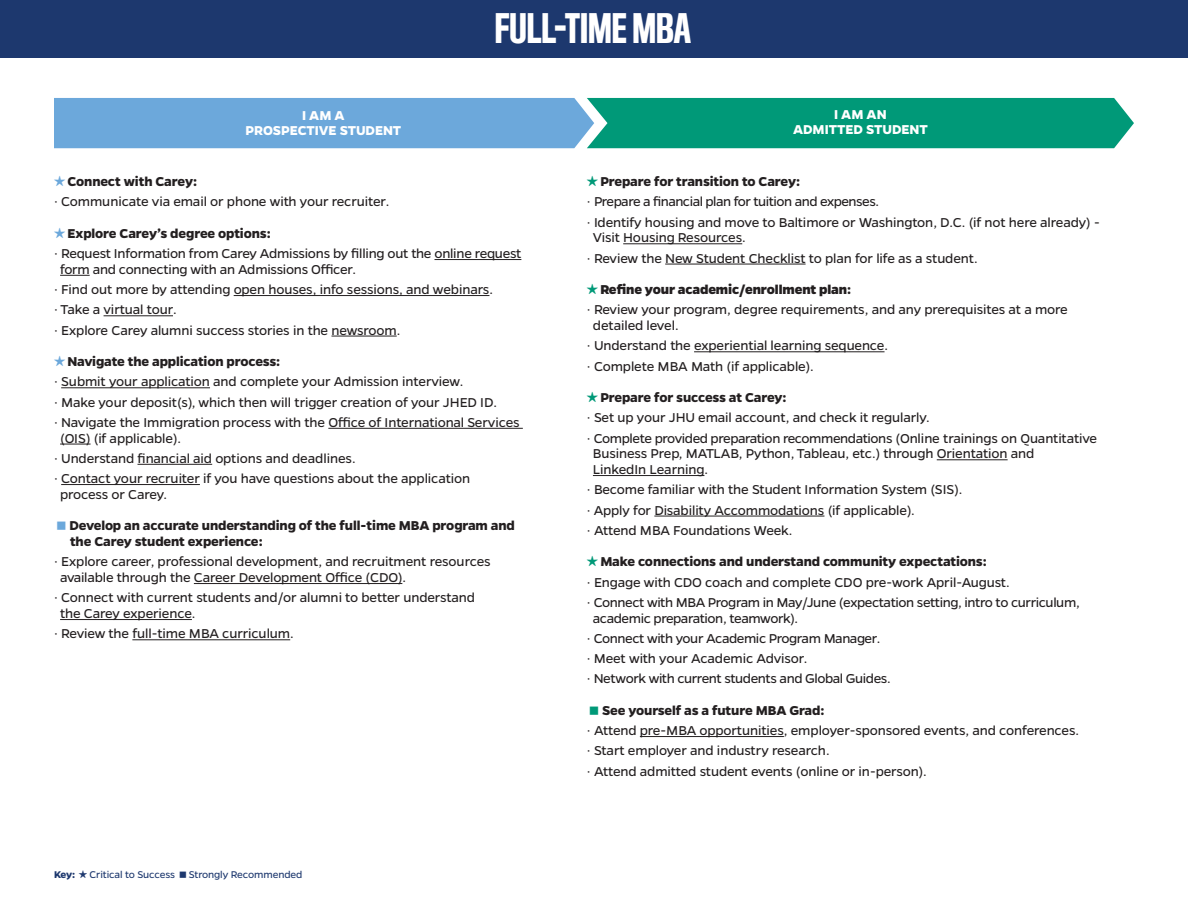
<style>
.page{position:relative;width:1188px;height:918px;background:#fff}
.page>*{position:absolute;margin:0;border:0;box-sizing:border-box;transform-origin:0 0}
.t1{font:500 37.5px "Titling Gothic FB Comp";color:#fff}
.t2{font:14.55px/20.2px "Gentona";letter-spacing:-.01em;color:#231f20}
.t3{font:14.55px/20.2px "Gentona";letter-spacing:-.03em;color:#231f20}
.t4{font:700 14.55px/15.8px "Gentona";letter-spacing:-.01em;color:#231f20}
.t5{font:700 14.55px/14.5px "Gentona";letter-spacing:-.005em;color:#fff;text-align:center}
.t6{font:11.1px "Gentona";letter-spacing:-.01em;color:#1d386e}
.s1{font-family:"Arnhem Pro";font-weight:700;font-size:20.55px;color:#6ca8db}
.s2{font-weight:700}
.s3{font-family:"Arnhem Pro";font-weight:700;font-size:15.6px}
.s4{font-family:"Arnhem Pro";font-weight:700;font-size:20.55px;color:#009978}
.s5{font-weight:800}
</style>
<div class="page">
<div style="left:0;top:0;width:1188px;height:58px;background:#1d386e"></div>
<hr style="left:435px;top:259px;width:86px;height:1px;background:#231f20">
<hr style="left:60px;top:275px;width:30px;height:1px;background:#231f20">
<hr style="left:234px;top:295px;width:255px;height:1px;background:#231f20">
<hr style="left:104px;top:315px;width:69px;height:1px;background:#231f20">
<hr style="left:331px;top:336px;width:66px;height:1px;background:#231f20">
<hr style="left:61px;top:387px;width:149px;height:1px;background:#231f20">
<hr style="left:328px;top:428px;width:195px;height:1px;background:#231f20">
<hr style="left:60px;top:444px;width:31px;height:1px;background:#231f20">
<hr style="left:138px;top:464px;width:74px;height:1px;background:#231f20">
<hr style="left:61px;top:484px;width:139px;height:1px;background:#231f20">
<hr style="left:194px;top:583px;width:208px;height:1px;background:#231f20">
<hr style="left:60px;top:619px;width:132px;height:1px;background:#231f20">
<hr style="left:132px;top:639px;width:158px;height:1px;background:#231f20">
<svg style="left:54px;top:98px;width:1080px;height:50px;background:#3aa2ab"></svg>
<hr style="left:623px;top:243px;width:119px;height:1px;background:#231f20">
<hr style="left:665px;top:264px;width:141px;height:1px;background:#231f20">
<hr style="left:694px;top:351px;width:191px;height:1px;background:#231f20">
<hr style="left:937px;top:459px;width:71px;height:1px;background:#231f20">
<hr style="left:593px;top:475px;width:111px;height:1px;background:#231f20">
<hr style="left:654px;top:516px;width:170px;height:1px;background:#231f20">
<hr style="left:640px;top:736px;width:144px;height:1px;background:#231f20">
<p class="t5" style="left:246px;top:108px;width:157px">I AM A<br>PROSPECTIVE STUDENT</p>
<h1 class="t1" style="left:495px;top:6px;width:198px">FULL-TIME MBA</h1>
<p class="t5" style="left:793px;top:107px;width:136px">I AM AN<br>ADMITTED STUDENT</p>
<p class="t2" style="left:54px;top:171px;width:337px"><span class="s1">★</span> <span class="s2">Connect with Carey:<br></span>· Communicate via email or phone with your recruiter.</p>
<p class="t2" style="left:54px;top:223px;width:469px"><span class="s1">★</span> <span class="s2">Explore Carey’s degree options:<br></span>· Request Information from Carey Admissions by filling out the online request</p>
<p class="t2" style="left:54px;top:259px;width:441px;text-indent:6px">form and connecting with an Admissions Officer.<br>· Find out more by attending open houses, info sessions, and webinars. · Take a virtual tour.<br>· Explore Carey alumni success stories in the newsroom.</p>
<p class="t2" style="left:54px;top:351px;width:467px"><span class="s1">★</span> <span class="s2">Navigate the application process:<br></span>· Submit your application and complete your Admission interview.<br>· Make your deposit(s), which then will trigger creation of your JHED ID.<br>· Navigate the Immigration process with the Office of International Services</p>
<p class="t2" style="left:54px;top:428px;width:418px;text-indent:6px">(OIS) (if applicable).<br>· Understand financial aid options and deadlines.<br>· Contact your recruiter if you have questions about the application</p>
<p class="t2" style="left:60px;top:484px;width:109px">process or Carey.</p>
<p class="t4" style="left:69px;top:518px;width:447px">Develop an accurate understanding of the full-time MBA program and the Carey student experience:</p>
<p class="t2" style="left:60px;top:554px;width:432px;line-height:15.8px;text-indent:-6px">· Explore career, professional development, and recruitment resources available through the Career Development Office (CDO).</p>
<p class="t2" style="left:60px;top:590px;width:416px;line-height:15.8px;text-indent:-6px">· Connect with current students and/or alumni to better understand the Carey experience.</p>
<p class="t2" style="left:54px;top:624px;width:241px">· Review the full-time MBA curriculum.</p>
<p class="t6" style="left:54px;top:869px;width:250px"><span class="s2">Key:</span> <span class="s3">★</span> Critical to Success Strongly Recommended</p>
<p class="t2" style="left:587px;top:171px;width:514px"><span class="s4">★</span> <span class="s2">Prepare for transition to Carey:<br></span>· Prepare a financial plan for tuition and expenses.<br>· Identify housing and move to Baltimore or Washington, D.C. (if not here already) -</p>
<p class="t2" style="left:587px;top:228px;width:392px;text-indent:6px">Visit Housing Resources.<br>· Review the New Student Checklist to plan for life as a student.</p>
<p class="t2" style="left:587px;top:279px;width:483px"><span class="s4">★</span> <span class="s5">Refine your academic/enrollment plan</span><span class="s2">:<br></span>· Review your program, degree requirements, and any prerequisites at a more</p>
<p class="t2" style="left:587px;top:315px;width:303px;text-indent:6px">detailed level.<br>· Understand the experiential learning sequence. · Complete MBA Math (if applicable).</p>
<p class="t2" style="left:587px;top:387px;width:512px"><span class="s4">★</span> <span class="s2">Prepare for success at Carey:<br></span>· Set up your JHU email account, and check it regularly.<br>· Complete provided preparation recommendations (Online trainings on Quantitative</p>
<p class="t2" style="left:593px;top:446px;width:443px;line-height:15.8px">Business Prep, MATLAB, Python, Tableau, etc.) through Orientation and<br>LinkedIn Learning.</p>
<p class="t2" style="left:587px;top:480px;width:377px">· Become familiar with the Student Information System (SIS). · Apply for Disability Accommodations (if applicable).<br>· Attend MBA Foundations Week.</p>
<p class="t2" style="left:587px;top:552px;width:495px"><span class="s4">★</span> <span class="s2">Make connections and understand community expectations:<br></span>· Engage with CDO coach and complete CDO pre-work April-August.<br>· Connect with MBA Program in May/June (expectation setting, intro to curriculum,</p>
<p class="t3" style="left:587px;top:608px;width:305px;text-indent:6px">academic preparation, teamwork).<br>· Connect with your Academic Program Manager.<br>· Meet with your Academic Advisor.<br>· Network with current students and Global Guides.</p>
<p class="t4" style="left:602px;top:702px;width:224px">See yourself as a future MBA Grad:</p>
<p class="t2" style="left:587px;top:720px;width:494px">· Attend pre-MBA opportunities, employer-sponsored events, and conferences. · Start employer and industry research.<br>· Attend admitted student events (online or in-person).</p>
</div>
